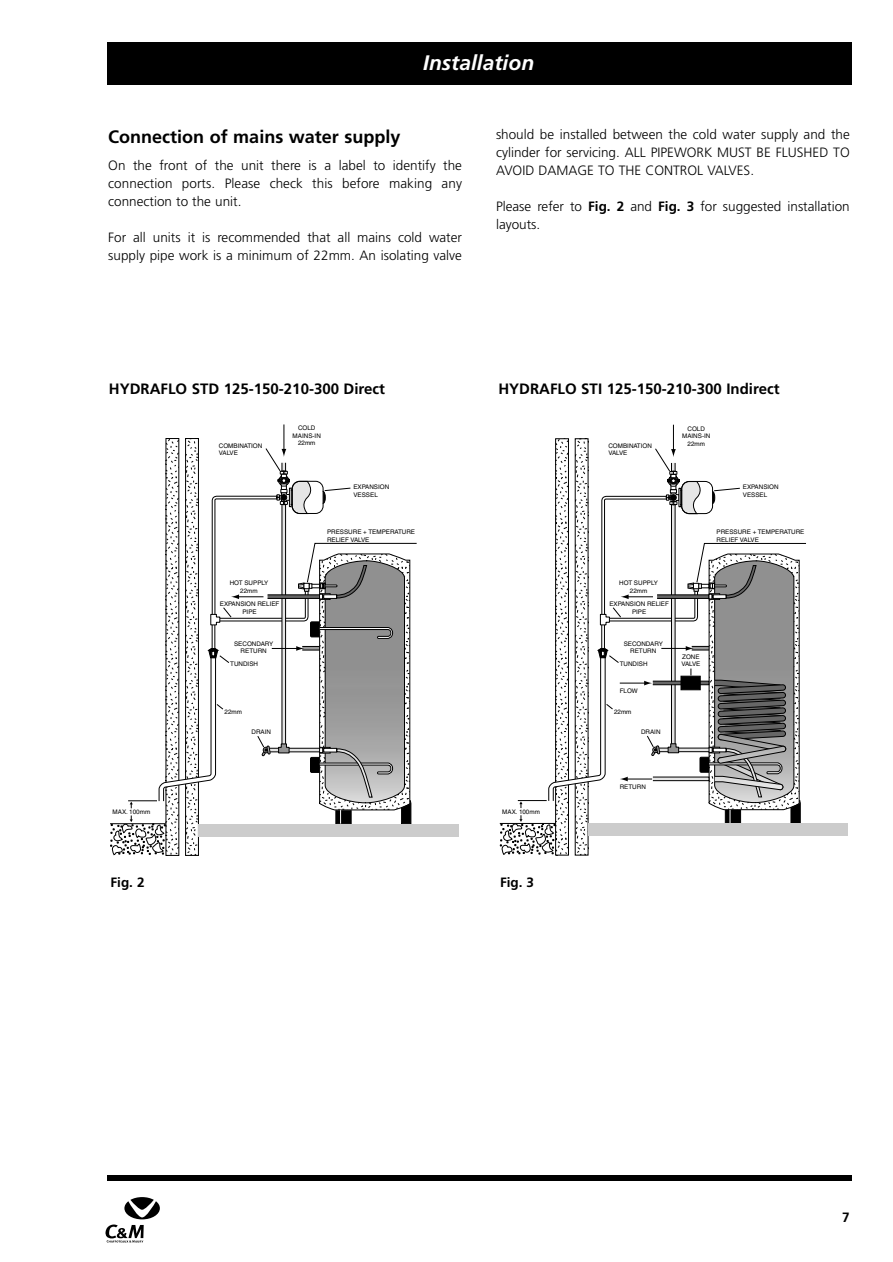
<style>
.page{position:relative;width:893px;height:1262px;background:#fff}
.page>*{position:absolute;margin:0;border:0;box-sizing:border-box;transform-origin:0 0}
.t1{font:italic 700 21px "Frutiger";color:#fff}
.t2{font:700 18px "Frutiger";color:#000}
.t3{font:700 15px "Frutiger";color:#000}
.t4{font:300 13.5px/18px "Frutiger";color:#000;text-align:justify}
.t5{font:700 13.5px "Frutiger";color:#000}
.t6{font:6.3px/7.5px "Helvetica";color:#000;text-align:center}
.s1{font-weight:700}
</style>
<div class="page">
<div style="left:107px;top:43px;width:744px;height:42px;background:#000"></div>
<div style="left:107px;top:1175px;width:744px;height:5px;background:#000"></div>
<svg style="left:105px;top:1197px;width:55px;height:45px"></svg>
<div style="left:199px;top:823px;width:260px;height:13px;background:#ccc"></div>
<svg style="left:110px;top:424px;width:307px;height:432px"></svg>
<div style="left:588px;top:823px;width:260px;height:13px;background:#ccc"></div>
<svg style="left:499px;top:425px;width:307px;height:431px"></svg>
<h1 class="t1" style="left:423px;top:54px;width:112px">Installation</h1>
<h2 class="t2" style="left:108px;top:129px;width:293px">Connection of mains water supply</h2>
<p class="t4" style="left:108px;top:157px;width:355px">On the front of the unit there is a label to identify the connection ports. Please check this before making any connection to the unit.</p>
<p class="t4" style="left:108px;top:229px;width:355px">For all units it is recommended that all mains cold water supply pipe work is a minimum of 22mm. An isolating valve</p>
<p class="t4" style="left:496px;top:127px;width:355px">should be installed between the cold water supply and the cylinder for servicing. ALL PIPEWORK MUST BE FLUSHED TO AVOID DAMAGE TO THE CONTROL VALVES.</p>
<p class="t4" style="left:496px;top:199px;width:355px">Please refer to <span class="s1">Fig. 2</span> and <span class="s1">Fig. 3</span> for suggested installation layouts.</p>
<p class="t3" style="left:109px;top:383px;width:278px">HYDRAFLO STD 125-150-210-300 Direct</p>
<p class="t3" style="left:498px;top:383px;width:283px">HYDRAFLO STI 125-150-210-300 Indirect</p>
<p class="t6" style="left:219px;top:442px;width:45px;text-align:left">COMBINATION<br>VALVE</p>
<p class="t6" style="left:292px;top:425px;width:30px">COLD<br>MAINS-IN<br>22mm</p>
<p class="t6" style="left:608px;top:442px;width:45px;text-align:left">COMBINATION<br>VALVE</p>
<p class="t6" style="left:682px;top:425px;width:30px">COLD<br>MAINS-IN<br>22mm</p>
<p class="t6" style="left:353px;top:484px;width:37px;text-align:left">EXPANSION<br>VESSEL</p>
<p class="t6" style="left:327px;top:529px;width:90px;text-align:left">PRESSURE + TEMPERATURE<br>RELIEF VALVE</p>
<p class="t6" style="left:742px;top:484px;width:37px;text-align:left">EXPANSION<br>VESSEL</p>
<p class="t6" style="left:716px;top:529px;width:89px;text-align:left">PRESSURE + TEMPERATURE<br>RELIEF VALVE</p>
<p class="t6" style="left:230px;top:580px;width:40px">HOT SUPPLY<br>22mm</p>
<p class="t6" style="left:619px;top:580px;width:40px">HOT SUPPLY<br>22mm</p>
<p class="t6" style="left:220px;top:601px;width:61px">EXPANSION RELIEF<br>PIPE</p>
<p class="t6" style="left:609px;top:601px;width:61px">EXPANSION RELIEF<br>PIPE</p>
<p class="t6" style="left:234px;top:640px;width:41px">SECONDARY<br>RETURN</p>
<p class="t6" style="left:230px;top:661px;width:29px">TUNDISH</p>
<p class="t6" style="left:623px;top:640px;width:41px">SECONDARY<br>RETURN</p>
<p class="t6" style="left:619px;top:661px;width:29px">TUNDISH</p>
<p class="t6" style="left:681px;top:653px;width:21px;text-align:left">ZONE<br>VALVE</p>
<p class="t6" style="left:619px;top:687px;width:19px">FLOW</p>
<p class="t6" style="left:224px;top:709px;width:19px">22mm</p>
<p class="t6" style="left:614px;top:709px;width:19px">22mm</p>
<p class="t6" style="left:251px;top:728px;width:21px">DRAIN</p>
<p class="t6" style="left:641px;top:728px;width:21px">DRAIN</p>
<p class="t6" style="left:619px;top:783px;width:28px">RETURN</p>
<p class="t6" style="left:113px;top:808px;width:39px">MAX. 100mm</p>
<p class="t6" style="left:502px;top:808px;width:39px">MAX. 100mm</p>
<p class="t5" style="left:110px;top:877px;width:36px">Fig. 2</p>
<p class="t5" style="left:500px;top:877px;width:36px">Fig. 3</p>
<p class="t5" style="left:842px;top:1212px;width:9px">7</p>
</div>
